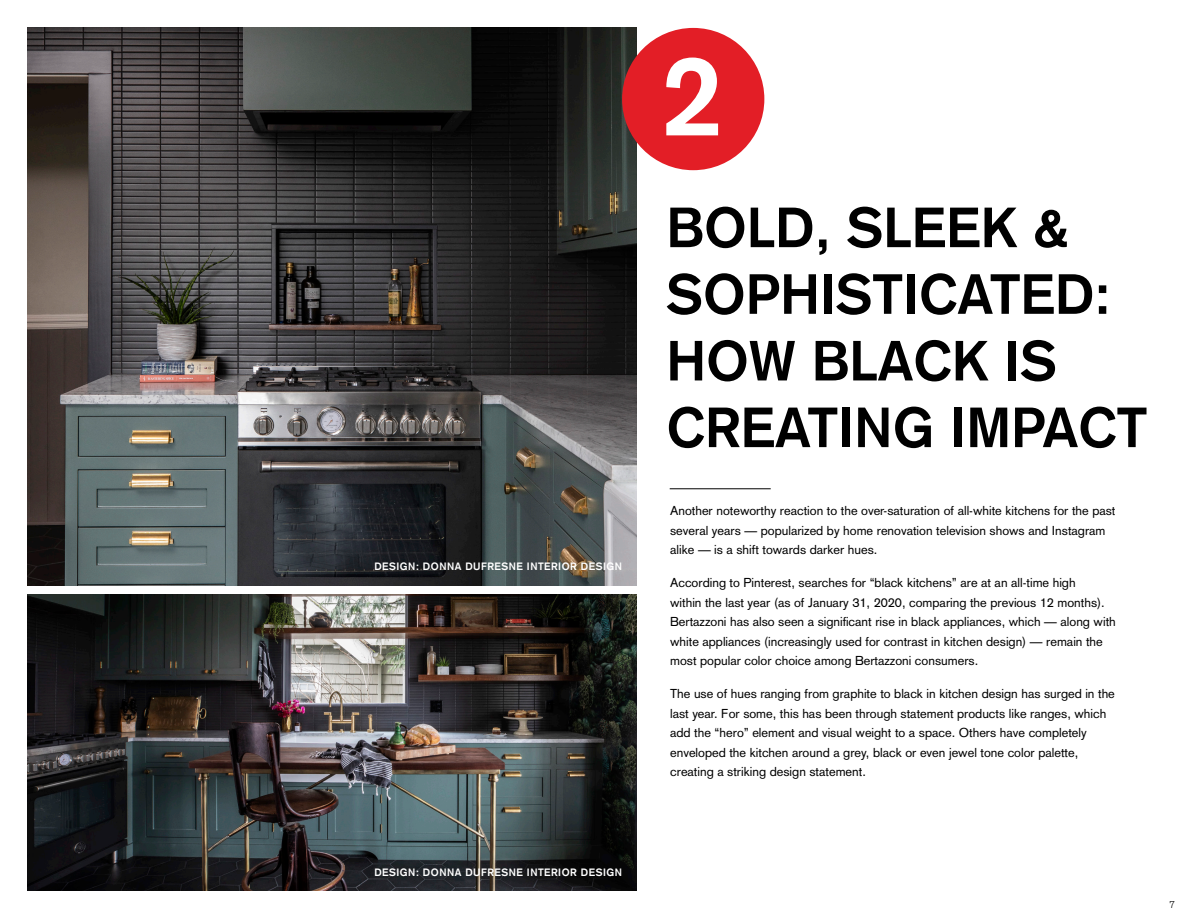
<style>
.page{position:relative;width:1188px;height:918px;background:#fff}
.page>*{position:absolute;margin:0;border:0;box-sizing:border-box;transform-origin:0 0}
.t1{font:700 112.5px "Akzidenz Grotesk";color:#fff}
.t2{font:700 55.5px/66.6px "Akzidenz Grotesk";letter-spacing:.01em;color:#000}
.Intros{font:12.75px/19.5px "Akzidenz Grotesk";color:#000}
.t3{font:700 10.5px "Akzidenz Grotesk";letter-spacing:.05em;color:#fff}
.t4{font:300 9.75px "Akzidenz Grotesk";color:#000}
</style>
<div class="page">
<img style="left:27px;top:27px;width:610px;height:558px">
<hr style="left:670px;top:488px;width:101px;height:1px;background:#000">
<div style="left:622px;top:28px;width:142px;height:142px;background:#e31e26;border-radius:50%"></div>
<img style="left:27px;top:595px;width:610px;height:296px">
<p class="t3" style="left:374px;top:560px;width:249px">DESIGN: DONNA DUFRESNE INTERIOR DESIGN</p>
<p class="t3" style="left:374px;top:866px;width:249px">DESIGN: DONNA DUFRESNE INTERIOR DESIGN</p>
<p class="t1" style="left:661px;top:29px;width:64px">2</p>
<p class="t2" style="left:667px;top:194px;width:482px">BOLD, SLEEK &amp;<br>SOPHISTICATED:<br>HOW BLACK IS<br>CREATING IMPACT</p>
<p class="Intros" style="left:670px;top:501px;width:447px">Another noteworthy reaction to the over-saturation of all-white kitchens for the past several years — popularized by home renovation television shows and Instagram alike — is a shift towards darker hues.</p>
<p class="Intros" style="left:670px;top:573px;width:447px">According to Pinterest, searches for “black kitchens” are at an all-time high<br>within the last year (as of January 31, 2020, comparing the previous 12 months).<br>Bertazzoni has also seen a significant rise in black appliances, which — along with white appliances (increasingly used for contrast in kitchen design) — remain the most popular color choice among Bertazzoni consumers.</p>
<p class="Intros" style="left:670px;top:684px;width:446px">The use of hues ranging from graphite to black in kitchen design has surged in the last year. For some, this has been through statement products like ranges, which add the “hero” element and visual weight to a space. Others have completely enveloped the kitchen around a grey, black or even jewel tone color palette, creating a striking design statement.</p>
<p class="t4" style="left:1170px;top:899px;width:7px">7</p>
</div>
